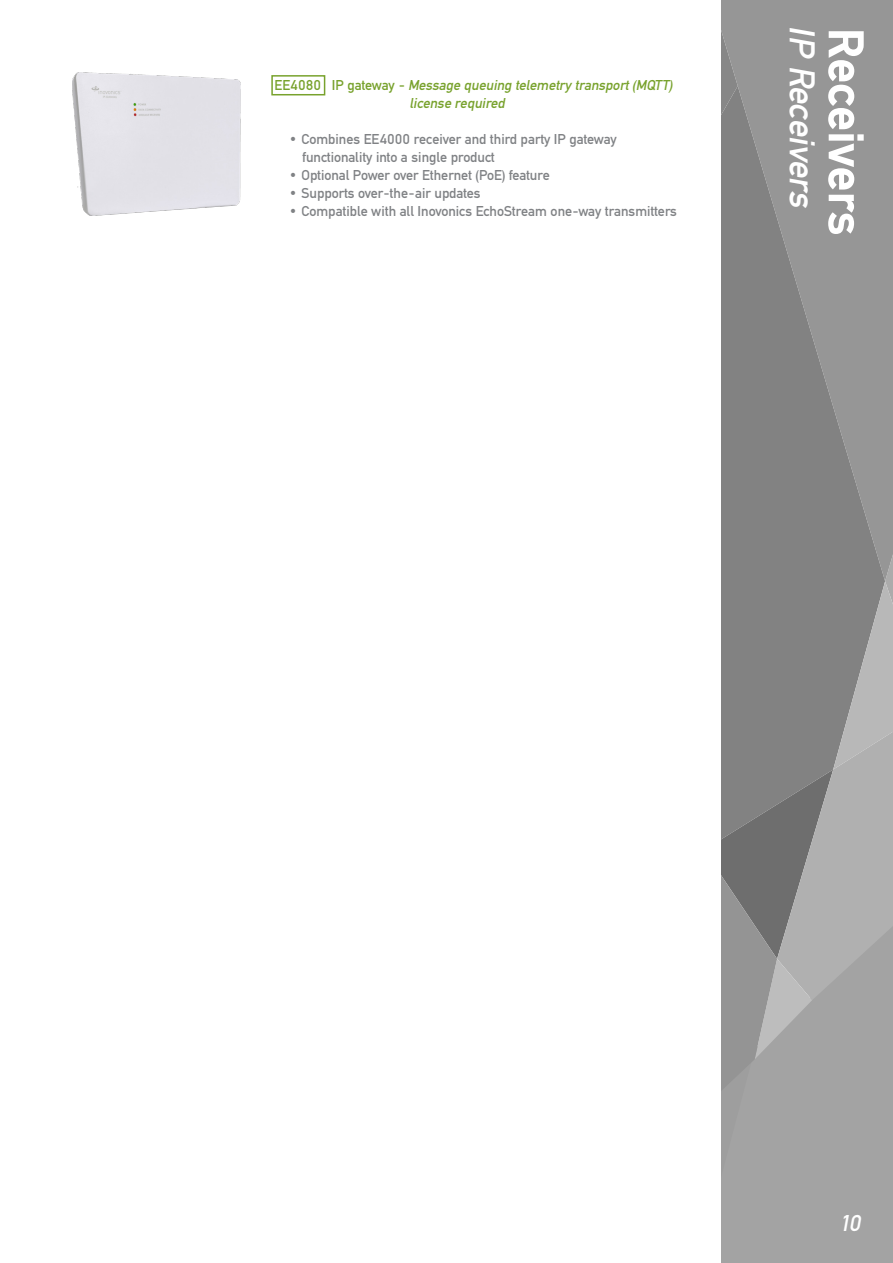
<style>
.page{position:relative;width:893px;height:1263px;background:#fff}
.page>*{position:absolute;margin:0;border:0;box-sizing:border-box;transform-origin:0 0}
.t1{font:700 52.5px "DIN Mittel EF";color:#fff}
.t2{font:italic 37.5px "DIN Mittel EF";color:#fff}
.t3{font:italic 24px "DIN Mittel EF";color:#fff}
.t4{font:15px "DIN Mittel EF";color:#808285}
.t5{font:italic 15px "DIN Mittel EF";color:#78a22d}
.s1{font-style:normal}
</style>
<div class="page">
<div style="left:738px;top:0;width:155px;height:554px;background:#969696"></div>
<svg style="left:721px;top:86px;width:164px;height:468px;background:#8b8b8b"></svg>
<svg style="left:721px;top:554px;width:172px;height:709px;background:#989898"></svg>
<svg style="left:721px;top:850px;width:56px;height:346px;background:#939393"></svg>
<div style="left:271px;top:75px;width:54px;height:20px;border:2px solid #78a22d"></div>
<img style="left:72px;top:72px;width:169px;height:144px">
<p class="t5" style="left:274px;top:77px;width:400px"><span class="s1">EE4080 IP gateway -</span> Message queuing telemetry transport (MQTT)</p>
<p class="t5" style="left:410px;top:95px;width:97px">license required</p>
<p class="t4" style="left:288px;top:131px;width:330px">• Combines EE4000 receiver and third party IP gateway</p>
<p class="t4" style="left:302px;top:149px;width:194px">functionality into a single product</p>
<p class="t4" style="left:288px;top:167px;width:263px">• Optional Power over Ethernet (PoE) feature</p>
<p class="t4" style="left:288px;top:185px;width:194px">• Supports over-the-air updates</p>
<p class="t4" style="left:288px;top:203px;width:390px">• Compatible with all Inovonics EchoStream one-way transmitters</p>
<p class="t2" style="left:824px;top:27px;width:183px;rotate:90deg">IP Receivers</p>
<p class="t1" style="left:877px;top:27px;width:210px;rotate:90deg">Receivers</p>
<p class="t3" style="left:841px;top:1209px;width:22px">10</p>
</div>
